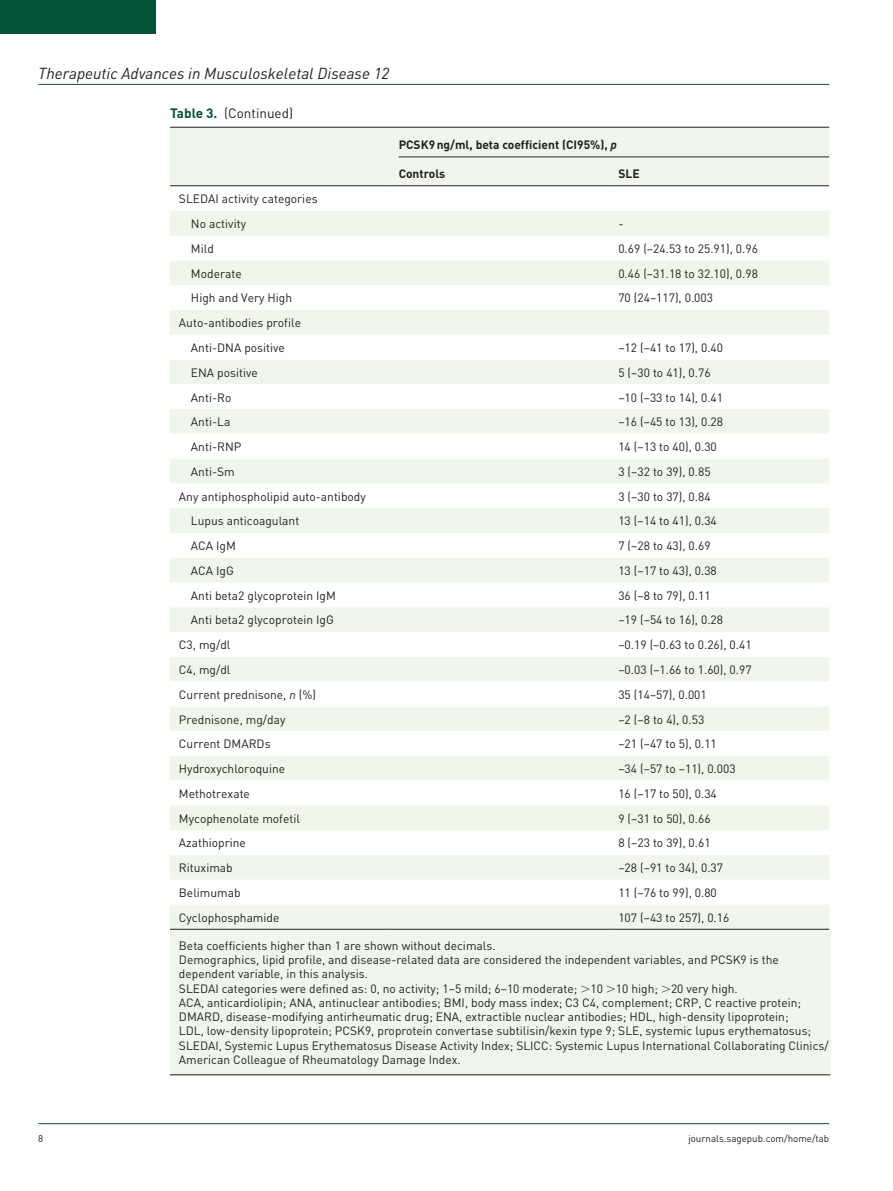
<style>
.page{position:relative;width:893px;height:1191px;background:#fff}
.page>*{position:absolute;margin:0;border:0;box-sizing:border-box;transform-origin:0 0}
.t1{font:italic 15.75px "DIN";color:#231f20}
.t2{font:13.5px "DIN";color:#231f20}
.t3{font:12px/14.2px "DIN";color:#231f20}
.t4{font:700 12px "DIN";color:#231f20}
.t5{font:9.75px "DIN";color:#231f20}
.s1{font-weight:700;color:#015436}
.s2{font-style:italic}
</style>
<div class="page">
<hr style="left:38px;top:84px;width:791px;height:1px;background:#015436">
<hr style="left:38px;top:1123px;width:791px;height:1px;background:#015436">
<div style="left:0;top:0;width:155px;height:34px;background:#015436"></div>
<div style="left:170px;top:927px;width:660px;height:148px;background:#eff7ea"></div>
<hr style="left:170px;top:1074px;width:660px;height:1px;background:#231f20">
<div style="left:170px;top:128px;width:659px;height:801px;background:#eff7ea"></div>
<svg style="left:170px;top:186px;width:659px;height:718px"></svg>
<hr style="left:170px;top:185px;width:220px;height:1px;background:#231f20">
<hr style="left:390px;top:185px;width:219px;height:1px;background:#231f20">
<hr style="left:609px;top:185px;width:220px;height:1px;background:#231f20">
<hr style="left:170px;top:929px;width:220px;height:1px;background:#231f20">
<hr style="left:390px;top:929px;width:219px;height:1px;background:#231f20">
<hr style="left:609px;top:929px;width:220px;height:1px;background:#231f20">
<hr style="left:399px;top:156px;width:430px;height:1px;background:#231f20">
<hr style="left:170px;top:127px;width:659px;height:1px;background:#231f20">
<h1 class="t1" style="left:38px;top:63px;width:353px">Therapeutic Advances in Musculoskeletal Disease 12</h1>
<p class="t2" style="left:170px;top:105px;width:125px"><span class="s1">Table 3.</span> (Continued)</p>
<p class="t3" style="left:191px;top:186px;width:128px;line-height:24.8px;text-indent:-12px">SLEDAI activity categories<br>No activity</p>
<p class="t4" style="left:399px;top:137px;width:220px">PCSK9ng/ml, beta coefficient (CI95%), <span class="s2">p</span></p>
<p class="t4" style="left:399px;top:166px;width:48px">Controls</p>
<p class="t4" style="left:618px;top:166px;width:23px">SLE</p>
<p class="t3" style="left:618px;top:216px;width:7px">-</p>
<p class="t3" style="left:191px;top:241px;width:24px">Mild</p>
<p class="t3" style="left:618px;top:241px;width:141px">0.69 (−24.53 to 25.91), 0.96</p>
<p class="t3" style="left:191px;top:266px;width:52px">Moderate</p>
<p class="t3" style="left:618px;top:266px;width:141px">0.46 (−31.18 to 32.10), 0.98</p>
<p class="t3" style="left:191px;top:291px;width:103px">High and Very High</p>
<p class="t3" style="left:618px;top:291px;width:96px">70 (24−117), 0.003</p>
<p class="t3" style="left:179px;top:310px;width:124px;line-height:24.8px;text-align:center">Auto-antibodies profile<br>Anti-DNA positive</p>
<p class="t3" style="left:618px;top:340px;width:106px">–12 (−41 to 17), 0.40</p>
<p class="t3" style="left:191px;top:365px;width:68px">ENA positive</p>
<p class="t3" style="left:618px;top:365px;width:94px">5 (−30 to 41), 0.76</p>
<p class="t3" style="left:191px;top:390px;width:42px">Anti-Ro</p>
<p class="t3" style="left:618px;top:390px;width:106px">–10 (−33 to 14), 0.41</p>
<p class="t3" style="left:191px;top:414px;width:41px">Anti-La</p>
<p class="t3" style="left:618px;top:414px;width:106px">–16 (−45 to 13), 0.28</p>
<p class="t3" style="left:191px;top:439px;width:52px">Anti-RNP</p>
<p class="t3" style="left:618px;top:439px;width:100px">14 (−13 to 40), 0.30</p>
<p class="t3" style="left:191px;top:464px;width:45px">Anti-Sm</p>
<p class="t3" style="left:618px;top:464px;width:94px">3 (–32 to 39), 0.85</p>
<p class="t3" style="left:179px;top:489px;width:188px">Any antiphospholipid auto-antibody</p>
<p class="t3" style="left:618px;top:489px;width:94px">3 (−30 to 37), 0.84</p>
<p class="t3" style="left:191px;top:514px;width:110px">Lupus anticoagulant</p>
<p class="t3" style="left:618px;top:514px;width:100px">13 (−14 to 41), 0.34</p>
<p class="t3" style="left:191px;top:538px;width:46px">ACA IgM</p>
<p class="t3" style="left:618px;top:538px;width:94px">7 (−28 to 43), 0.69</p>
<p class="t3" style="left:191px;top:563px;width:44px">ACA IgG</p>
<p class="t3" style="left:618px;top:563px;width:100px">13 (−17 to 43), 0.38</p>
<p class="t3" style="left:191px;top:588px;width:146px">Anti beta2 glycoprotein IgM</p>
<p class="t3" style="left:618px;top:588px;width:94px">36 (−8 to 79), 0.11</p>
<p class="t3" style="left:191px;top:613px;width:144px">Anti beta2 glycoprotein IgG</p>
<p class="t3" style="left:618px;top:613px;width:106px">–19 (−54 to 16), 0.28</p>
<p class="t3" style="left:179px;top:637px;width:53px">C3, mg/dl</p>
<p class="t3" style="left:618px;top:637px;width:135px">–0.19 (−0.63 to 0.26), 0.41</p>
<p class="t3" style="left:179px;top:662px;width:53px">C4, mg/dl</p>
<p class="t3" style="left:618px;top:662px;width:135px">–0.03 (−1.66 to 1.60), 0.97</p>
<p class="t3" style="left:179px;top:687px;width:138px">Current prednisone, <span class="s2">n</span> (%)</p>
<p class="t3" style="left:618px;top:687px;width:90px">35 (14−57), 0.001</p>
<p class="t3" style="left:179px;top:712px;width:108px">Prednisone, mg/day</p>
<p class="t3" style="left:618px;top:712px;width:87px">−2 (−8 to 4), 0.53</p>
<p class="t3" style="left:179px;top:736px;width:93px">Current DMARDs</p>
<p class="t3" style="left:618px;top:736px;width:100px">−21 (−47 to 5), 0.11</p>
<p class="t3" style="left:179px;top:761px;width:108px">Hydroxychloroquine</p>
<p class="t3" style="left:618px;top:761px;width:119px">–34 (−57 to −11), 0.003</p>
<p class="t3" style="left:179px;top:786px;width:73px">Methotrexate</p>
<p class="t3" style="left:618px;top:786px;width:100px">16 (−17 to 50), 0.34</p>
<p class="t3" style="left:179px;top:811px;width:122px">Mycophenolate mofetil</p>
<p class="t3" style="left:618px;top:811px;width:94px">9 (−31 to 50), 0.66</p>
<p class="t3" style="left:179px;top:835px;width:69px">Azathioprine</p>
<p class="t3" style="left:618px;top:835px;width:94px">8 (−23 to 39), 0.61</p>
<p class="t3" style="left:179px;top:860px;width:55px">Rituximab</p>
<p class="t3" style="left:618px;top:860px;width:106px">–28 (−91 to 34), 0.37</p>
<p class="t3" style="left:179px;top:885px;width:63px">Belimumab</p>
<p class="t3" style="left:618px;top:885px;width:100px">11 (−76 to 99), 0.80</p>
<p class="t3" style="left:179px;top:910px;width:102px">Cyclophosphamide</p>
<p class="t3" style="left:618px;top:910px;width:113px">107 (−43 to 257), 0.16</p>
<p class="t3" style="left:179px;top:938px;width:651px">Beta coefficients higher than 1 are shown without decimals.<br>Demographics, lipid profile, and disease-related data are considered the independent variables, and PCSK9 is the dependent variable, in this analysis.<br>SLEDAI categories were defined as: 0, no activity; 1–5 mild; 6–10 moderate; 10 10 high; 20 very high.<br>ACA, anticardiolipin; ANA, antinuclear antibodies; BMI, body mass index; C3 C4, complement; CRP, C reactive protein; DMARD, disease-modifying antirheumatic drug; ENA, extractible nuclear antibodies; HDL, high-density lipoprotein;<br>LDL, low-density lipoprotein; PCSK9, proprotein convertase subtilisin/kexin type 9; SLE, systemic lupus erythematosus; SLEDAI, Systemic Lupus Erythematosus Disease Activity Index; SLICC: Systemic Lupus International Collaborating Clinics/ American Colleague of Rheumatology Damage Index.</p>
<p class="t5" style="left:38px;top:1132px;width:7px">8</p>
<p class="t5" style="left:688px;top:1132px;width:142px">journals.sagepub.com/home/tab</p>
</div>
